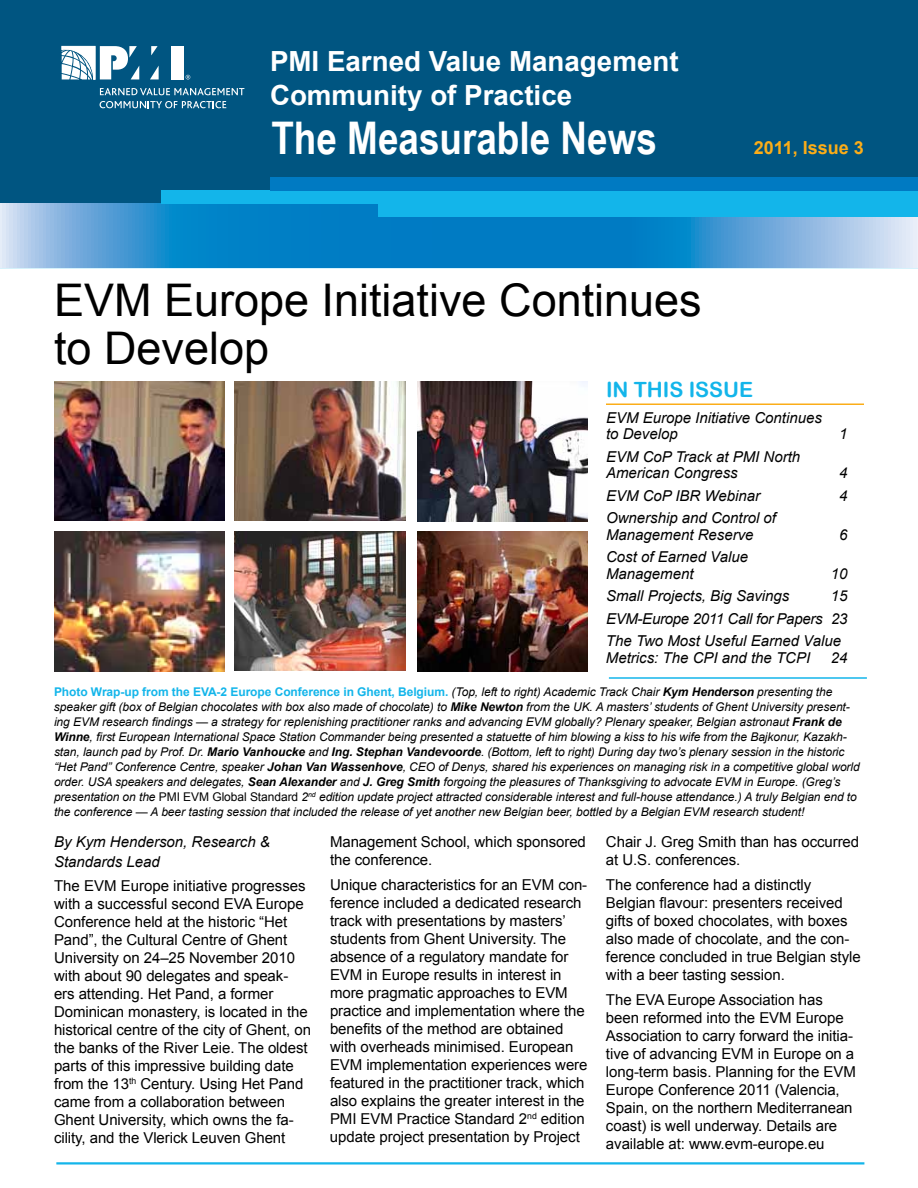
<style>
.page{position:relative;width:918px;height:1188px;background:#fff}
.page>*{position:absolute;margin:0;border:0;box-sizing:border-box;transform-origin:0 0}
.t1{font:45px/48px "Arial";color:#000}
.t2{font:700 45px "Arial Narrow";color:#fff}
.t3{font:700 27.75px/33.3px "Arial";color:#fff}
.t4{font:21px "Arial Rounded MT Bold";color:#13b5ea}
.t5{font:700 18px "Arial";color:#fbad18}
.t6{font:15px/18px "Arial";letter-spacing:-.005em;color:#000}
.t7{font:italic 15px/16.5px "Arial";color:#000}
.t8{font:italic 12px/15px "Arial";letter-spacing:-.005em;color:#000}
.s1{font-weight:700;font-style:normal;color:#13b5ea}
.s2{font-weight:700}
.s3{font-style:normal}
</style>
<div class="page">
<div style="left:0;top:0;width:918px;height:268px;background:#005581"></div>
<svg style="left:0;top:204px;width:918px;height:63px;background:#3695d0"></svg>
<svg style="left:151px;top:46px;width:7px;height:9px"></svg>
<div style="left:171px;top:46px;width:12px;height:33px;background:#fff"></div>
<svg style="left:150px;top:66px;width:9px;height:13px"></svg>
<svg style="left:61px;top:46px;width:78px;height:34px"></svg>
<svg style="left:186px;top:75px;width:4px;height:5px"></svg>
<svg style="left:100px;top:88px;width:145px;height:7px"></svg>
<svg style="left:100px;top:101px;width:126px;height:7px"></svg>
<div style="left:162px;top:190px;width:756px;height:14px;background:#13b5ea"></div>
<div style="left:270px;top:177px;width:648px;height:13px;background:#007ac2"></div>
<div style="left:378px;top:203px;width:540px;height:13px;background:#13b5ea"></div>
<hr style="left:606px;top:404px;width:258px;height:1px;background:#fbad18">
<hr style="left:609px;top:677px;width:258px;height:2px;background:#13b5ea">
<hr style="left:56px;top:1162px;width:808px;height:3px;background:#13b5ea">
<img style="left:418px;top:532px;width:170px;height:139px">
<img style="left:54px;top:381px;width:171px;height:140px">
<img style="left:235px;top:381px;width:171px;height:140px">
<img style="left:417px;top:382px;width:171px;height:139px">
<img style="left:54px;top:532px;width:171px;height:139px">
<img style="left:235px;top:531px;width:171px;height:140px">
<h2 class="t3" style="left:270px;top:46px;width:410px">PMI Earned Value Management<br>Community of Practice</h2>
<h1 class="t2" style="left:271px;top:104px;width:387px">The Measurable News</h1>
<h1 class="t1" style="left:54px;top:277px;width:649px">EVM Europe Initiative Continues to Develop</h1>
<p class="t5" style="left:754px;top:135px;width:112px">2011, Issue 3</p>
<h3 class="t4" style="left:606px;top:377px;width:149px">IN THIS ISSUE</h3>
<p class="t7" style="left:606px;top:409px;width:217px">EVM Europe Initiative Continues to Develop</p>
<p class="t7" style="left:606px;top:448px;width:196px">EVM CoP Track at PMI North<br>American Congress</p>
<p class="t7" style="left:839px;top:426px;width:10px">1</p>
<p class="t7" style="left:839px;top:465px;width:10px">4</p>
<p class="t7" style="left:606px;top:487px;width:156px">EVM CoP IBR Webinar</p>
<p class="t7" style="left:839px;top:487px;width:10px">4</p>
<p class="t7" style="left:606px;top:510px;width:172px">Ownership and Control of<br>Management Reserve</p>
<p class="t7" style="left:839px;top:526px;width:10px">6</p>
<p class="t7" style="left:606px;top:549px;width:144px">Cost of Earned Value<br>Management</p>
<p class="t7" style="left:831px;top:565px;width:18px">10</p>
<p class="t7" style="left:606px;top:588px;width:185px">Small Projects, Big Savings</p>
<p class="t7" style="left:606px;top:585px;width:243px;line-height:22.5px;text-align:justify;text-indent:225px">15<br>EVM-Europe 2011 Call for Papers 23<br>The Two Most Useful Earned Value</p>
<p class="t7" style="left:606px;top:649px;width:206px">Metrics: The CPI and the TCPI</p>
<p class="t7" style="left:831px;top:649px;width:18px">24</p>
<p class="t8" style="left:54px;top:684px;width:807px"><span class="s1">Photo Wrap‑up from the EVA-2 Europe Conference in Ghent, Belgium.</span> (Top, left to right) Academic Track Chair <span class="s2">Kym Henderson</span> presenting the speaker gift (box of Belgian chocolates with box also made of chocolate) to <span class="s2">Mike Newton</span> from the UK. A masters’ students of Ghent University present&shy;ing EVM research findings — a strategy for replenishing practitioner ranks and advancing EVM globally? Plenary speaker, Belgian astronaut <span class="s2">Frank de Winne</span>, first European International Space Station Commander being presented a statuette of him blowing a kiss to his wife from the Bajkonur, Kazakh&shy;stan, launch pad by Prof. Dr. <span class="s2">Mario Vanhoucke</span> and <span class="s2">Ing. Stephan Vandevoorde</span>. (Bottom, left to right) During day two’s plenary session in the historic “Het Pand” Conference Centre, speaker <span class="s2">Johan Van Wassenhove</span>, CEO of Denys, shared his experiences on managing risk in a competitive global world order. USA speakers and delegates, <span class="s2">Sean Alexander</span> and <span class="s2">J. Greg Smith</span> forgoing the pleasures of Thanksgiving to advocate EVM in Europe. (Greg’s presentation on the <span class="s3">PMI EVM Global Standard</span> 2<sup>nd</sup> edition update project attracted considerable interest and full-house attendance.) A truly Belgian end to the conference — A beer tasting session that included the release of yet another new Belgian beer, bottled by a Belgian EVM research student!</p>
<p class="t7" style="left:54px;top:832px;width:217px;line-height:19.5px">By Kym Henderson, Research &amp;<br>Standards Lead</p>
<p class="t6" style="left:54px;top:877px;width:259px">The EVM Europe initiative progresses with a successful second EVA Europe Conference held at the historic “Het Pand”, the Cultural Centre of Ghent University on 24–25 November 2010 with about 90 delegates and speak&shy;ers attending. Het Pand, a former Dominican monastery, is located in the historical centre of the city of Ghent, on the banks of the River Leie. The oldest parts of this impressive building date from the 13<sup>th</sup> Century. Using Het Pand came from a collaboration between Ghent University, which owns the fa&shy;cility, and the Vlerick Leuven Ghent</p>
<p class="t6" style="left:330px;top:833px;width:257px">Management School, which sponsored the conference.</p>
<p class="t6" style="left:330px;top:876px;width:259px">Unique characteristics for an EVM con&shy;ference included a dedicated research track with presentations by masters’ students from Ghent University. The absence of a regulatory mandate for EVM in Europe results in interest in more pragmatic approaches to EVM practice and implementation where the benefits of the method are obtained with overheads minimised. European EVM implementation experiences were featured in the practitioner track, which also explains the greater interest in the PMI EVM Practice Standard 2<sup>nd</sup> edition update project presentation by Project</p>
<p class="t6" style="left:606px;top:833px;width:255px">Chair J. Greg Smith than has occurred at U.S. conferences.</p>
<p class="t6" style="left:606px;top:876px;width:256px">The conference had a distinctly Belgian flavour: presenters received gifts of boxed chocolates, with boxes also made of chocolate, and the con&shy;ference concluded in true Belgian style with a beer tasting session.</p>
<p class="t6" style="left:606px;top:990px;width:251px">The EVA Europe Association has been reformed into the EVM Europe Association to carry forward the initia&shy;tive of advancing EVM in Europe on a long-term basis. Planning for the EVM Europe Conference 2011 (Valencia, Spain, on the northern Mediterranean coast) is well underway. Details are available at: www.evm-europe.eu</p>
</div>
